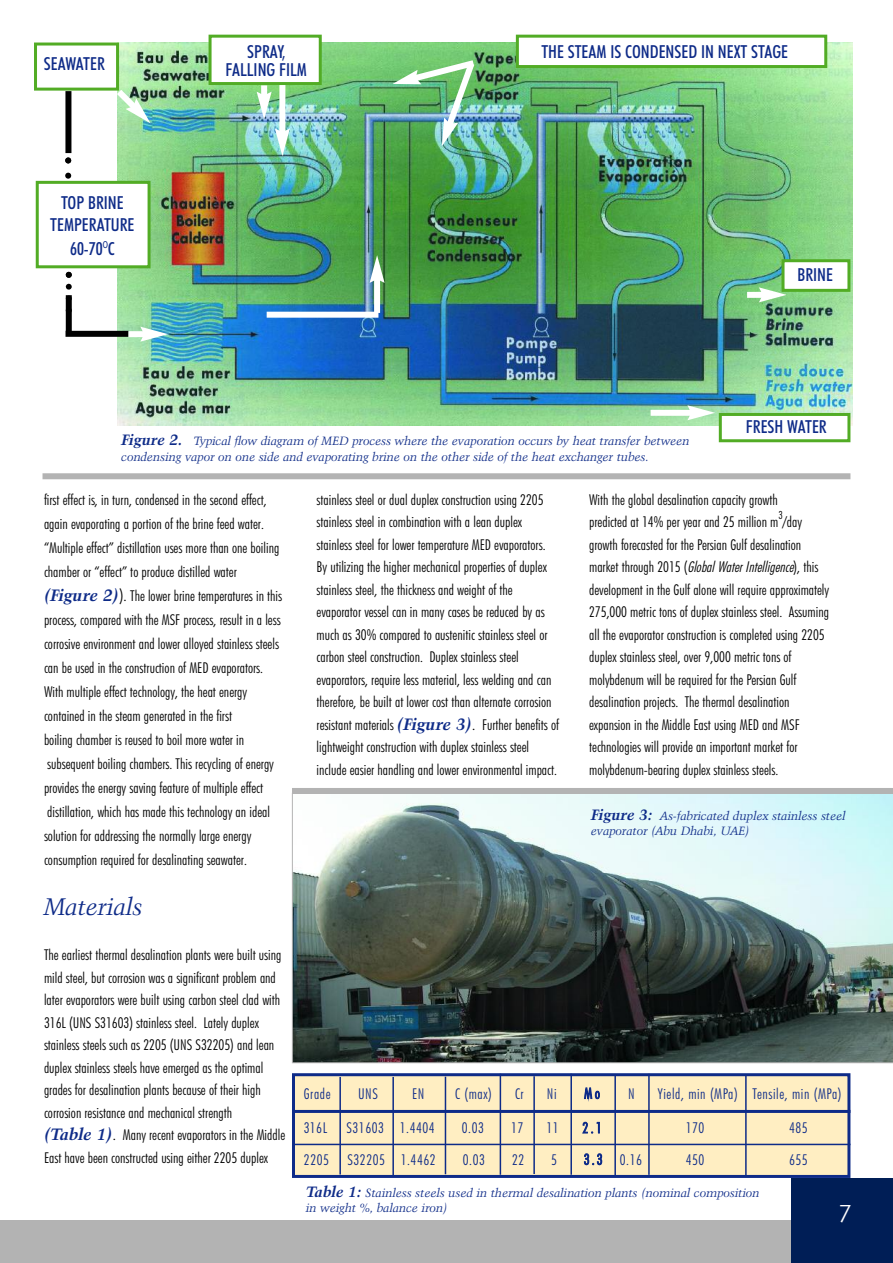
<style>
.page{position:relative;width:893px;height:1263px;background:#fff}
.page>*{position:absolute;margin:0;border:0;box-sizing:border-box;transform-origin:0 0}
.t1{font:italic 24px "Kuenstler 480 BT";color:#0e2b88}
.t2{font:300 24px "Futura BT";color:#fff}
.t3{font:500 condensed 18px/21.6px "Futura BT";color:#0e2b88;text-align:center}
.t4{font:300 condensed 15px/22.5px "Futura BT";color:#000}
.t5{font:300 condensed 15px "Futura BT";letter-spacing:.04em;color:#0e2b88}
.t6{font:italic 12px/15.6px "Kuenstler 480 BT";color:#0e2b88}
.t7{font:300 condensed 11.25px "Futura BT";color:#000}
.s1{font-weight:700;font-size:15px}
.s2{font-family:"Kuenstler 480 BT";font-weight:700;font-style:italic;font-stretch:normal;font-size:16.5px;color:#0e2b88}
.s3{font-size:16.5px}
.s4{font-style:italic}
</style>
<div class="page">
<div style="left:0;top:1220px;width:799px;height:43px;background:#b3b3b3"></div>
<div style="left:791px;top:1178px;width:102px;height:85px;background:#001e56"></div>
<img style="left:118px;top:43px;width:735px;height:382px">
<div style="left:293px;top:1075px;width:556px;height:101px;background:#ffeec2"></div>
<div style="left:292px;top:1073px;width:558px;height:105px;border:3px solid #0e2b88"></div>
<hr style="left:294px;top:1110px;width:556px;height:3px;background:#0e2b88">
<hr style="left:294px;top:1144px;width:556px;height:1px;background:#0e2b88">
<hr style="left:339px;top:1077px;width:2px;height:97px;background:#0e2b88">
<hr style="left:392px;top:1077px;width:2px;height:98px;background:#0e2b88">
<hr style="left:445px;top:1077px;width:1px;height:97px;background:#0e2b88">
<hr style="left:500px;top:1074px;width:1px;height:101px;background:#0e2b88">
<hr style="left:533px;top:1076px;width:2px;height:98px;background:#0e2b88">
<hr style="left:570px;top:1074px;width:2px;height:101px;background:#0e2b88">
<hr style="left:614px;top:1075px;width:2px;height:101px;background:#0e2b88">
<hr style="left:648px;top:1074px;width:2px;height:101px;background:#0e2b88">
<hr style="left:745px;top:1076px;width:2px;height:99px;background:#0e2b88">
<svg style="left:292px;top:794px;width:601px;height:269px;background:#6f807d"></svg>
<div style="left:34px;top:43px;width:85px;height:48px;border:3px solid #52ac25"></div>
<div style="left:37px;top:182px;width:112px;height:85px;background:#fff"></div>
<div style="left:36px;top:181px;width:115px;height:87px;border:3px solid #52ac25"></div>
<div style="left:210px;top:36px;width:110px;height:48px;background:#fff"></div>
<div style="left:209px;top:35px;width:113px;height:50px;border:3px solid #52ac25"></div>
<div style="left:517px;top:36px;width:309px;height:31px;background:#fff"></div>
<div style="left:516px;top:35px;width:311px;height:33px;border:3px solid #52ac25"></div>
<div style="left:783px;top:261px;width:66px;height:29px;background:#fff"></div>
<div style="left:781px;top:259px;width:69px;height:33px;border:3px solid #52ac25"></div>
<div style="left:720px;top:414px;width:129px;height:27px;background:#fff"></div>
<div style="left:719px;top:413px;width:131px;height:29px;border:3px solid #52ac25"></div>
<svg style="left:111px;top:83px;width:39px;height:40px"></svg>
<div style="left:65px;top:91px;width:6px;height:62px;background:#000"></div>
<svg style="left:65px;top:157px;width:6px;height:22px"></svg>
<div style="left:66px;top:295px;width:6px;height:36px;background:#000"></div>
<svg style="left:66px;top:272px;width:6px;height:41px"></svg>
<div style="left:66px;top:331px;width:63px;height:6px;background:#000"></div>
<div style="left:128px;top:331px;width:18px;height:6px;background:#fff"></div>
<svg style="left:140px;top:327px;width:28px;height:15px"></svg>
<div style="left:747px;top:292px;width:17px;height:6px;background:#fff"></div>
<svg style="left:759px;top:287px;width:28px;height:15px"></svg>
<div style="left:651px;top:410px;width:42px;height:6px;background:#fff"></div>
<svg style="left:687px;top:405px;width:28px;height:15px"></svg>
<div style="left:267px;top:312px;width:111px;height:6px;background:#fff"></div>
<div style="left:374px;top:278px;width:6px;height:35px;background:#fff"></div>
<svg style="left:370px;top:255px;width:15px;height:28px"></svg>
<div style="left:261px;top:85px;width:6px;height:12px;background:#fff"></div>
<svg style="left:257px;top:92px;width:15px;height:27px"></svg>
<div style="left:279px;top:85px;width:6px;height:49px;background:#fff"></div>
<svg style="left:275px;top:128px;width:15px;height:28px"></svg>
<img style="left:393px;top:56px;width:88px;height:90px">
<div style="left:43px;top:473px;width:807px;height:6px;background:#b3b3b3"></div>
<div style="left:292px;top:788px;width:601px;height:6px;background:#b3b3b3"></div>
<p class="t3" style="left:44px;top:54px;width:62px">SEAWATER</p>
<p class="t3" style="left:50px;top:193px;width:86px">TOP BRINE<br>TEMPERATURE</p>
<p class="t3" style="left:70px;top:239px;width:46px">60-70<sup>0</sup>C</p>
<p class="t3" style="left:226px;top:44px;width:83px;line-height:18px">SPRAY,<br>FALLING FILM</p>
<p class="t3" style="left:541px;top:42px;width:248px">THE STEAM IS CONDENSED IN NEXT STAGE</p>
<p class="t3" style="left:797px;top:265px;width:37px">BRINE</p>
<p class="t6" style="left:122px;top:433px;width:570px;line-height:16.5px"><span class="s1">Figure 2.</span> Typical flow diagram of MED process where the evaporation occurs by heat transfer between condensing vapor on one side and evaporating brine on the other side of the heat exchanger tubes.</p>
<p class="t3" style="left:746px;top:417px;width:82px">FRESH WATER</p>
<p class="t4" style="left:44px;top:488px;width:240px;line-height:24px">first effect is, in turn, condensed in the second effect, again evaporating a portion of the brine feed water. “Multiple effect” distillation uses more than one boiling chamber or “effect” to produce distilled water <span class="s2">(Figure 2)</span><span class="s3">).</span> The lower brine temperatures in this process, compared with the MSF process, result in a less corrosive environment and lower alloyed stainless steels can be used in the construction of MED evaporators.<br>With multiple effect technology, the heat energy contained in the steam generated in the first<br>boiling chamber is reused to boil more water in subsequent boiling chambers. This recycling of energy provides the energy saving feature of multiple effect distillation, which has made this technology an ideal solution for addressing the normally large energy consumption required for desalinating seawater.</p>
<h1 class="t1" style="left:44px;top:896px;width:100px">Materials</h1>
<p class="t4" style="left:44px;top:944px;width:243px">The earliest thermal desalination plants were built using mild steel, but corrosion was a significant problem and later evaporators were built using carbon steel clad with 316L (UNS S31603) stainless steel. Lately duplex stainless steels such as 2205 (UNS S32205) and lean duplex stainless steels have emerged as the optimal grades for desalination plants because of their high corrosion resistance and mechanical strength<br><span class="s2">(Table 1)</span><span class="s3">.</span> Many recent evaporators in the Middle East have been constructed using either 2205 duplex</p>
<p class="t4" style="left:317px;top:489px;width:244px">stainless steel or dual duplex construction using 2205 stainless steel in combination with a lean duplex stainless steel for lower temperature MED evaporators.<br>By utilizing the higher mechanical properties of duplex stainless steel, the thickness and weight of the evaporator vessel can in many cases be reduced by as much as 30% compared to austenitic stainless steel or carbon steel construction. Duplex stainless steel evaporators, require less material, less welding and can therefore, be built at lower cost than alternate corrosion resistant materials <span class="s2">(Figure 3)</span><span class="s3">.</span> Further benefits of lightweight construction with duplex stainless steel include easier handling and lower environmental impact.</p>
<p class="t4" style="left:589px;top:489px;width:214px">With the global desalination capacity growth predicted at 14% per year and 25 million m /day</p>
<p class="t7" style="left:778px;top:510px;width:6px">3</p>
<p class="t4" style="left:589px;top:534px;width:242px">growth forecasted for the Persian Gulf desalination<br>m a r ke t t h r o u g h 2 0 1 5 ( <span class="s4">GlobalWaterIntelligence</span>) , t h i s development in the Gulf alone will require approximately 275,000 metric tons of duplex stainless steel. Assuming all the evaporator construction is completed using 2205 duplex stainless steel, over 9,000 metric tons of molybdenum will be required for the Persian Gulf desalination projects. The thermal desalination expansion in the Middle East using MED and MSF technologies will provide an important market for molybdenum-bearing duplex stainless steels.</p>
<p class="t6" style="left:591px;top:808px;width:256px"><span class="s1">Figure 3:</span> As-fabricated duplex stainless steel evaporator (Abu Dhabi, UAE)</p>
<p class="t5" style="left:304px;top:1087px;width:28px">Grade</p>
<p class="t5" style="left:358px;top:1087px;width:21px">UNS</p>
<p class="t5" style="left:412px;top:1087px;width:14px">EN</p>
<p class="t5" style="left:455px;top:1087px;width:38px">C (max)</p>
<p class="t5" style="left:515px;top:1087px;width:10px">Cr</p>
<p class="t5" style="left:547px;top:1087px;width:11px">Ni</p>
<p class="t5" style="left:584px;top:1087px;width:17px">Mo</p>
<p class="t5" style="left:628px;top:1087px;width:8px">N</p>
<p class="t5" style="left:658px;top:1087px;width:185px">Yield, min (MPa) Tensile, min (MPa)</p>
<p class="t5" style="left:304px;top:1122px;width:24px">316L</p>
<p class="t5" style="left:346px;top:1122px;width:90px">S31603 1.4404</p>
<p class="t5" style="left:462px;top:1122px;width:24px">0.03</p>
<p class="t5" style="left:511px;top:1122px;width:14px">17</p>
<p class="t5" style="left:547px;top:1122px;width:14px">11</p>
<p class="t5" style="left:582px;top:1122px;width:21px">2.1</p>
<p class="t5" style="left:686px;top:1122px;width:20px">170</p>
<p class="t5" style="left:789px;top:1122px;width:20px">485</p>
<p class="t5" style="left:304px;top:1153px;width:133px">2205 S32205 1.4462</p>
<p class="t5" style="left:463px;top:1153px;width:24px">0.03</p>
<p class="t5" style="left:512px;top:1153px;width:14px">22</p>
<p class="t5" style="left:551px;top:1153px;width:7px">5</p>
<p class="t5" style="left:584px;top:1153px;width:60px">3.3 0.16</p>
<p class="t5" style="left:686px;top:1153px;width:20px">450</p>
<p class="t5" style="left:789px;top:1153px;width:20px">655</p>
<p class="t6" style="left:306px;top:1185px;width:455px"><span class="s1">Table 1:</span> Stainless steels used in thermal desalination plants (nominal composition in weight %, balance iron)</p>
<h1 class="t2" style="left:838px;top:1203px;width:15px">7</h1>
</div>
